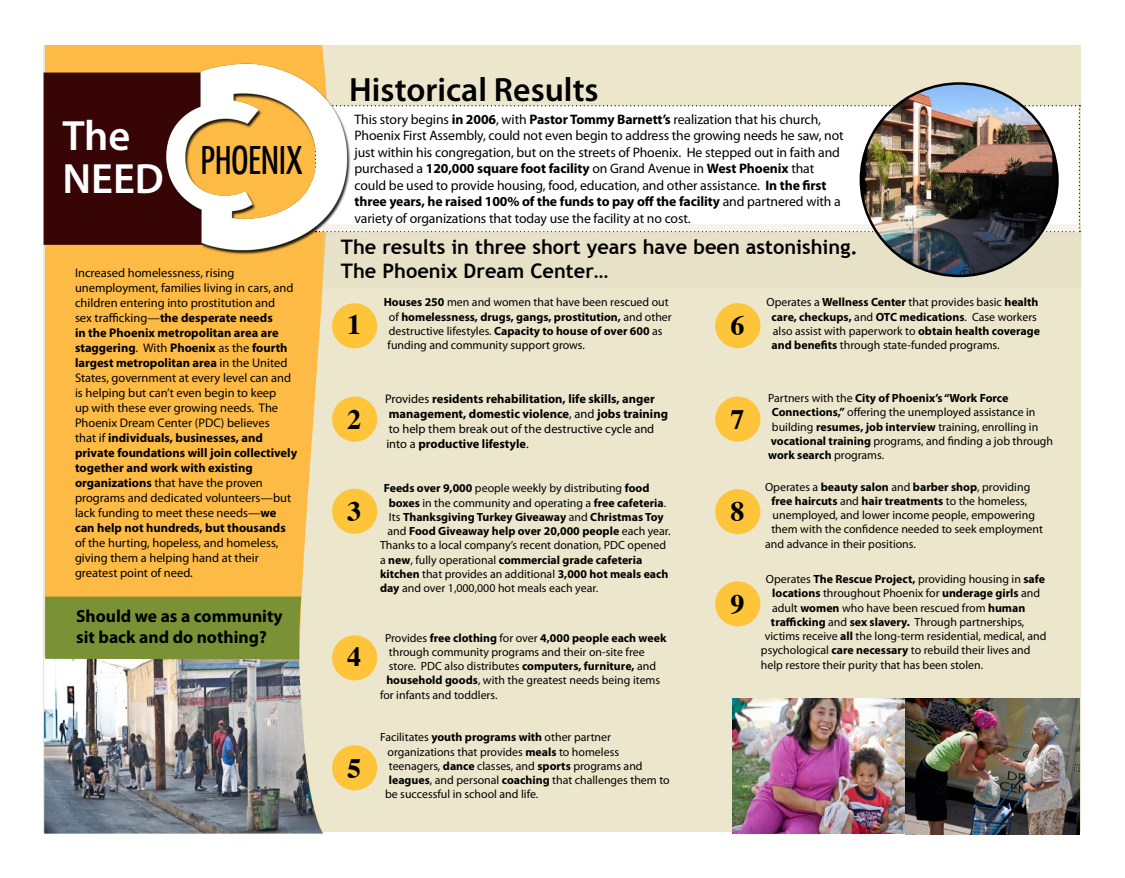
<style>
.page{position:relative;width:1125px;height:878px;background:#fff}
.page>*{position:absolute;margin:0;border:0;box-sizing:border-box;transform-origin:0 0}
.t1{font:600 42.5px/42.5px "Myriad Pro";color:#fff}
.t2{font:40px "Yanone Kaffeesatz";color:#000}
.t3{font:600 33.75px "Myriad Pro";color:#000}
.t4{font:700 28px "Times";color:#000}
.t5{font:700 20px/24px "Trebuchet MS";color:#000}
.t6{font:700 17.5px/21px "Myriad Pro";color:#000}
.t7{font:13.75px/16.5px "Myriad Pro";letter-spacing:-.01em;color:#000}
.t8{font:12.5px/15px "Myriad Pro";color:#000}
.t9{font:700 12.5px/15px "Myriad Pro";color:#000}
.t10{font:11.88px/14.2px "Myriad Pro";color:#000}
.t11{font:700 11.88px "Myriad Pro";color:#000}
.s1{font-weight:700}
.s2{font-weight:400}
</style>
<div class="page">
<div style="left:550px;top:46px;width:531px;height:786px;background:#ece7cc"></div>
<div style="left:43px;top:46px;width:519px;height:786px;background:#ece7cc"></div>
<div style="left:45px;top:45px;width:287px;height:561px;background:#fdbb45"></div>
<div style="left:43px;top:72px;width:110px;height:173px;background:#380507"></div>
<img style="left:44px;top:656px;width:279px;height:177px">
<div style="left:45px;top:596px;width:256px;height:63px;background:#7a9235"></div>
<div style="left:332px;top:396px;width:45px;height:45px;background:#ffc53a;border-radius:50%"></div>
<div style="left:332px;top:488px;width:45px;height:46px;background:#ffc53a;border-radius:50%"></div>
<div style="left:332px;top:635px;width:45px;height:45px;background:#ffc53a;border-radius:50%"></div>
<div style="left:332px;top:745px;width:45px;height:45px;background:#ffc53a;border-radius:50%"></div>
<div style="left:332px;top:303px;width:45px;height:45px;background:#ffc53a;border-radius:50%"></div>
<div style="left:371px;top:105px;width:709px;height:119px;background:#fff"></div>
<img style="left:153px;top:51px;width:218px;height:218px">
<svg style="left:322px;top:224px;width:760px;height:65px"></svg>
<img style="left:861px;top:83px;width:196px;height:193px;border-radius:50%">
<div style="left:715px;top:303px;width:45px;height:45px;background:#ffc53a;border-radius:50%"></div>
<div style="left:715px;top:396px;width:45px;height:45px;background:#ffc53a;border-radius:50%"></div>
<div style="left:715px;top:489px;width:45px;height:45px;background:#ffc53a;border-radius:50%"></div>
<div style="left:715px;top:581px;width:45px;height:45px;background:#ffc53a;border-radius:50%"></div>
<img style="left:732px;top:698px;width:348px;height:136px">
<h1 class="t1" style="left:62px;top:114px;width:103px">The<br>NEED</h1>
<h2 class="t2" style="left:201px;top:135px;width:103px">PHOENIX</h2>
<p class="t8" style="left:75px;top:265px;width:224px">Increased homelessness, rising unemployment, families living in cars, and children entering into prostitution and<br>sex trafficking—<span class="s1">the desperate needs<br>in the Phoenix metropolitan area are staggering</span>. With <span class="s1">Phoenix</span> as the <span class="s1">fourth largest metropolitan area</span> in the United States, government at every level can and is helping but can’t even begin to keep<br>up with these ever growing needs. The Phoenix Dream Center (PDC) believes<br>that if <span class="s1">individuals, businesses, and private foundations will join collectively together and work with existing organizations</span> that have the proven programs and dedicated volunteers—but lack funding to meet these needs—<span class="s1">we can help not hundreds, but thousands</span></p>
<p class="t8" style="left:75px;top:535px;width:205px">of the hurting, hopeless, and homeless, giving them a helping hand at their greatest point of need.</p>
<h3 class="t6" style="left:76px;top:605px;width:208px">Should we as a community sit back and do nothing?</h3>
<h3 class="t3" style="left:349px;top:68px;width:251px">Historical Results</h3>
<p class="t7" style="left:355px;top:110px;width:491px">This story begins <span class="s1">in 2006</span>, with <span class="s1">Pastor Tommy Barnett’s</span> realization that his church, Phoenix First Assembly, could not even begin to address the growing needs he saw, not just within his congregation, but on the streets of Phoenix. He stepped out in faith and purchased a <span class="s1">120,000 square foot facility</span> on Grand Avenue in <span class="s1">West Phoenix</span> that could be used to provide housing, food, education, and other assistance. <span class="s1">In the first three years, he raised 100% of the funds to pay off the facility</span> and partnered with a variety of organizations that today use the facility at no cost.</p>
<h3 class="t5" style="left:341px;top:235px;width:518px">The results in three short years have been astonishing.<br>The Phoenix Dream Center…</h3>
<h3 class="t4" style="left:347px;top:298px;width:16px">1</h3>
<h3 class="t4" style="left:347px;top:392px;width:16px">2</h3>
<h3 class="t4" style="left:347px;top:484px;width:16px">3</h3>
<h3 class="t4" style="left:347px;top:630px;width:16px">4</h3>
<h3 class="t4" style="left:347px;top:741px;width:16px">5</h3>
<p class="t10" style="left:388px;top:295px;width:286px;text-indent:-4px"><span class="s1">Houses 250</span> men and women that have been rescued out of <span class="s1">homelessness, drugs, gangs, prostitution,</span> and other destructive lifestyles. <span class="s1">Capacity to house of over 600</span> as funding and community support grows.</p>
<p class="t9" style="left:385px;top:390px;width:284px"><span class="s2">Provides</span> residents rehabilitation, life skills, anger management, domestic violence<span class="s2">, and</span> jobs training <span class="s2">to help them break out of the destructive cycle and into a</span> productive lifestyle<span class="s2">.</span></p>
<p class="t10" style="left:384px;top:481px;width:267px"><span class="s1">Feeds over 9,000</span> people weekly by distributing <span class="s1">food</span></p>
<p class="t10" style="left:389px;top:495px;width:279px"><span class="s1">boxes</span> in the community and operating a <span class="s1">free cafeteria</span>.</p>
<p class="t11" style="left:389px;top:509px;width:276px"><span class="s2">Its</span> Thanksgiving Turkey Giveaway <span class="s2">and</span> Christmas Toy</p>
<p class="t11" style="left:388px;top:523px;width:285px"><span class="s2">and</span> Food Giveaway help over 20,000 people <span class="s2">each year.</span></p>
<p class="t10" style="left:380px;top:538px;width:287px">Thanks to a local company’s recent donation, PDC opened</p>
<p class="t11" style="left:380px;top:551px;width:264px"><span class="s2">a</span> new<span class="s2">, fully operational</span> commercial grade cafeteria</p>
<p class="t11" style="left:380px;top:566px;width:290px">kitchen <span class="s2">that provides an additional</span> 3,000 hot meals each</p>
<p class="t10" style="left:380px;top:580px;width:220px"><span class="s1">day</span> and over 1,000,000 hot meals each year.</p>
<p class="t11" style="left:385px;top:630px;width:283px"><span class="s2">Provides</span> free clothing <span class="s2">for over</span> 4,000 people each week</p>
<p class="t10" style="left:389px;top:644px;width:257px">through community programs and their on-site free</p>
<p class="t10" style="left:389px;top:659px;width:269px">store. PDC also distributes <span class="s1">computers, furniture,</span> and</p>
<p class="t10" style="left:386px;top:673px;width:275px"><span class="s1">household goods</span>, with the greatest needs being items</p>
<p class="t10" style="left:380px;top:687px;width:119px">for infants and toddlers.</p>
<p class="t10" style="left:380px;top:730px;width:232px">Facilitates <span class="s1">youth programs with</span> other partner</p>
<p class="t10" style="left:388px;top:744px;width:233px">organizations that provides <span class="s1">meals</span> to homeless</p>
<p class="t10" style="left:389px;top:758px;width:255px">teenagers, <span class="s1">dance</span> classes, and <span class="s1">sports</span> programs and</p>
<p class="t10" style="left:389px;top:772px;width:282px"><span class="s1">leagues</span>, and personal <span class="s1">coaching</span> that challenges them to</p>
<p class="t10" style="left:385px;top:787px;width:155px">be successful in school and life.</p>
<h3 class="t4" style="left:730px;top:299px;width:16px">6</h3>
<h3 class="t4" style="left:730px;top:392px;width:16px">7</h3>
<h3 class="t4" style="left:730px;top:485px;width:16px">8</h3>
<h3 class="t4" style="left:730px;top:577px;width:16px">9</h3>
<p class="t10" style="left:772px;top:295px;width:270px;text-indent:-5px">Operates a <span class="s1">Wellness Center</span> that provides basic <span class="s1">health care, checkups,</span> and <span class="s1">OTC medications</span>. Case workers also assist with paperwork to <span class="s1">obtain health coverage and benefits</span> through state-funded programs.</p>
<p class="t11" style="left:768px;top:390px;width:242px"><span class="s2">Partners with the</span> City of Phoenix’s “Work Force</p>
<p class="t10" style="left:772px;top:405px;width:265px"><span class="s1">Connections,”</span> offering the unemployed assistance in</p>
<p class="t10" style="left:772px;top:419px;width:268px">building <span class="s1">resumes, job interview</span> training, enrolling in</p>
<p class="t10" style="left:771px;top:433px;width:284px"><span class="s1">vocational training</span> programs, and finding a job through</p>
<p class="t11" style="left:768px;top:447px;width:118px">work search <span class="s2">programs.</span></p>
<p class="t10" style="left:765px;top:479px;width:267px">Operates a <span class="s1">beauty salon</span> and <span class="s1">barber shop</span>, providing</p>
<p class="t11" style="left:771px;top:493px;width:257px">free haircuts <span class="s2">and</span> hair treatments <span class="s2">to the homeless,</span></p>
<p class="t10" style="left:773px;top:507px;width:264px">unemployed, and lower income people, empowering</p>
<p class="t10" style="left:771px;top:522px;width:273px">them with the confidence needed to seek employment</p>
<p class="t10" style="left:765px;top:536px;width:152px">and advance in their positions.</p>
<p class="t10" style="left:766px;top:571px;width:281px">Operates <span class="s1">The Rescue Project,</span> providing housing in <span class="s1">safe</span></p>
<p class="t10" style="left:772px;top:586px;width:269px"><span class="s1">locations</span> throughout Phoenix for <span class="s1">underage girls</span> and</p>
<p class="t10" style="left:772px;top:600px;width:255px">adult <span class="s1">women</span> who have been rescued from <span class="s1">human</span></p>
<p class="t10" style="left:771px;top:614px;width:255px"><span class="s1">trafficking</span> and <span class="s1">sex slavery.</span> Through partnerships,</p>
<p class="t10" style="left:765px;top:628px;width:283px">victims receive <span class="s1">all</span> the long-term residential, medical, and</p>
<p class="t10" style="left:761px;top:643px;width:271px">psychological <span class="s1">care necessary</span> to rebuild their lives and</p>
<p class="t10" style="left:761px;top:657px;width:224px">help restore their purity that has been stolen.</p>
</div>
